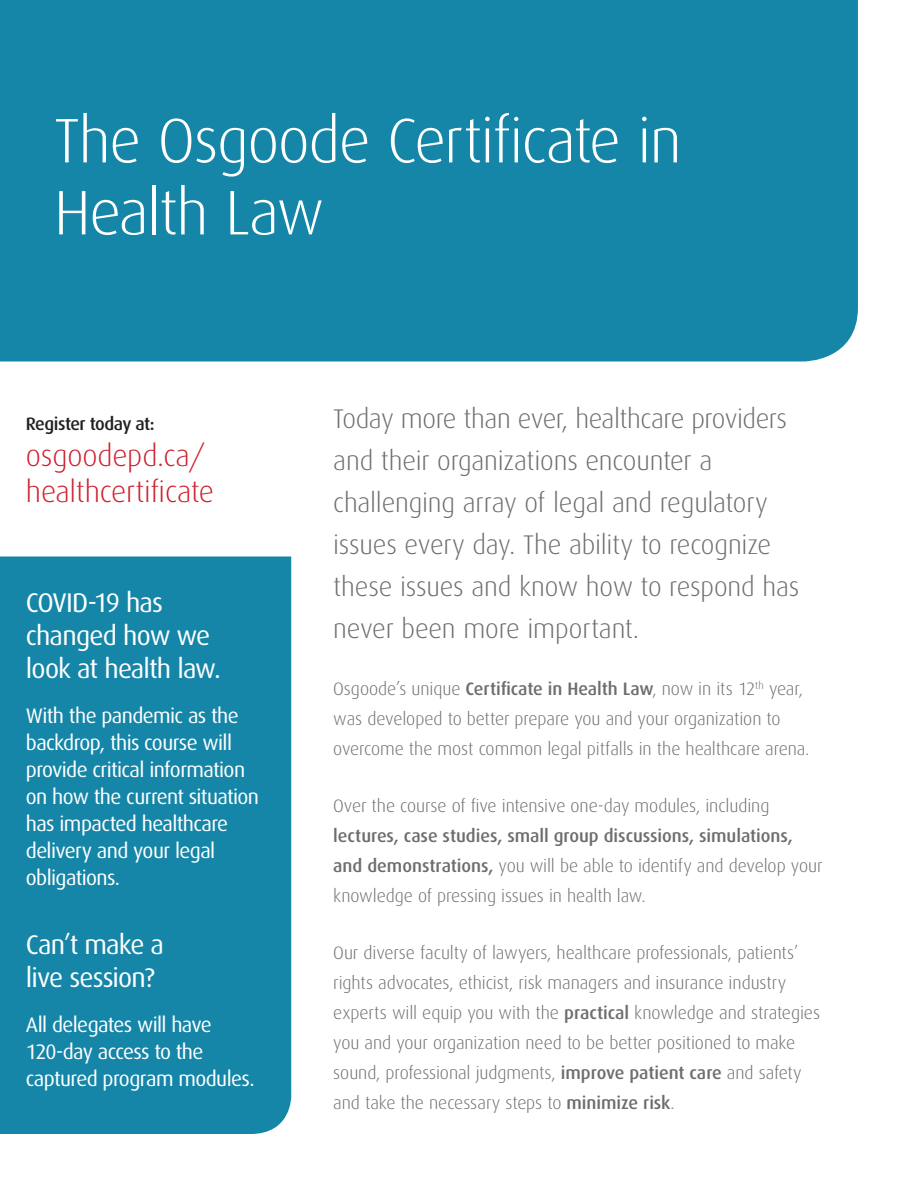
<style>
.page{position:relative;width:912px;height:1188px;background:#fff}
.page>*{position:absolute;margin:0;border:0;box-sizing:border-box;transform-origin:0 0}
.t1{font:300 63px/72px "Dax";letter-spacing:-.025em;color:#fff}
.t2{font:300 30px/36px "Dax";letter-spacing:-.005em;color:#cf202f}
.t3{font:300 27px/42px "Dax";letter-spacing:-.01em;color:#6c6d70}
.t4{font:27px/33px "Dax";letter-spacing:-.03em;color:#fff}
.t5{font:21px/27px "Dax";letter-spacing:-.03em;color:#fff}
.t6{font:300 18px/30px "Dax";letter-spacing:-.005em;color:#6c6d70}
.t7{font:500 18px "Dax";letter-spacing:-.03em;color:#231f20}
.s1{font-weight:500}
</style>
<div class="page">
<div style="left:0;top:0;width:857px;height:362px;background:#1586a8"></div>
<div style="left:0;top:556px;width:291px;height:578px;background:#1586a8"></div>
<h1 class="t1" style="left:54px;top:105px;width:629px">The Osgoode Certificate in<br>Health Law</h1>
<p class="t7" style="left:26px;top:414px;width:130px">Register today at:</p>
<h2 class="t2" style="left:26px;top:438px;width:189px">osgoodepd.ca/ healthcertificate</h2>
<h3 class="t4" style="left:26px;top:587px;width:196px">COVID-19 has changed how we look at health law.</h3>
<p class="t5" style="left:26px;top:703px;width:235px">With the pandemic as the backdrop, this course will provide critical information on how the current situation has impacted healthcare delivery and your legal obligations.</p>
<h3 class="t4" style="left:26px;top:929px;width:140px">Can’t make a live session?</h3>
<p class="t5" style="left:26px;top:1012px;width:230px">All delegates will have<br>120-day access to the captured program modules.</p>
<h3 class="t3" style="left:333px;top:398px;width:467px">Today more than ever, healthcare providers and their organizations encounter a challenging array of legal and regulatory issues every day. The ability to recognize these issues and know how to respond has never been more important.</h3>
<p class="t6" style="left:333px;top:674px;width:477px">Osgoode’s unique <span class="s1">Certificate in Health Law</span>, now in its 12<sup>th</sup> year, was developed to better prepare you and your organization to overcome the most common legal pitfalls in the healthcare arena.</p>
<p class="t6" style="left:333px;top:791px;width:437px">Over the course of five intensive one-day modules, including</p>
<p class="t6" style="left:333px;top:821px;width:490px"><span class="s1">lectures, case studies, small group discussions, simulations, and demonstrations,</span> you will be able to identify and develop your knowledge of pressing issues in health law.</p>
<p class="t6" style="left:333px;top:938px;width:488px">Our diverse faculty of lawyers, healthcare professionals, patients’ rights advocates, ethicist, risk managers and insurance industry experts will equip you with the <span class="s1">practical</span> knowledge and strategies you and your organization need to be better positioned to make sound, professional judgments, <span class="s1">improve patient care</span> and safety and take the necessary steps to <span class="s1">minimize risk</span>.</p>
</div>
